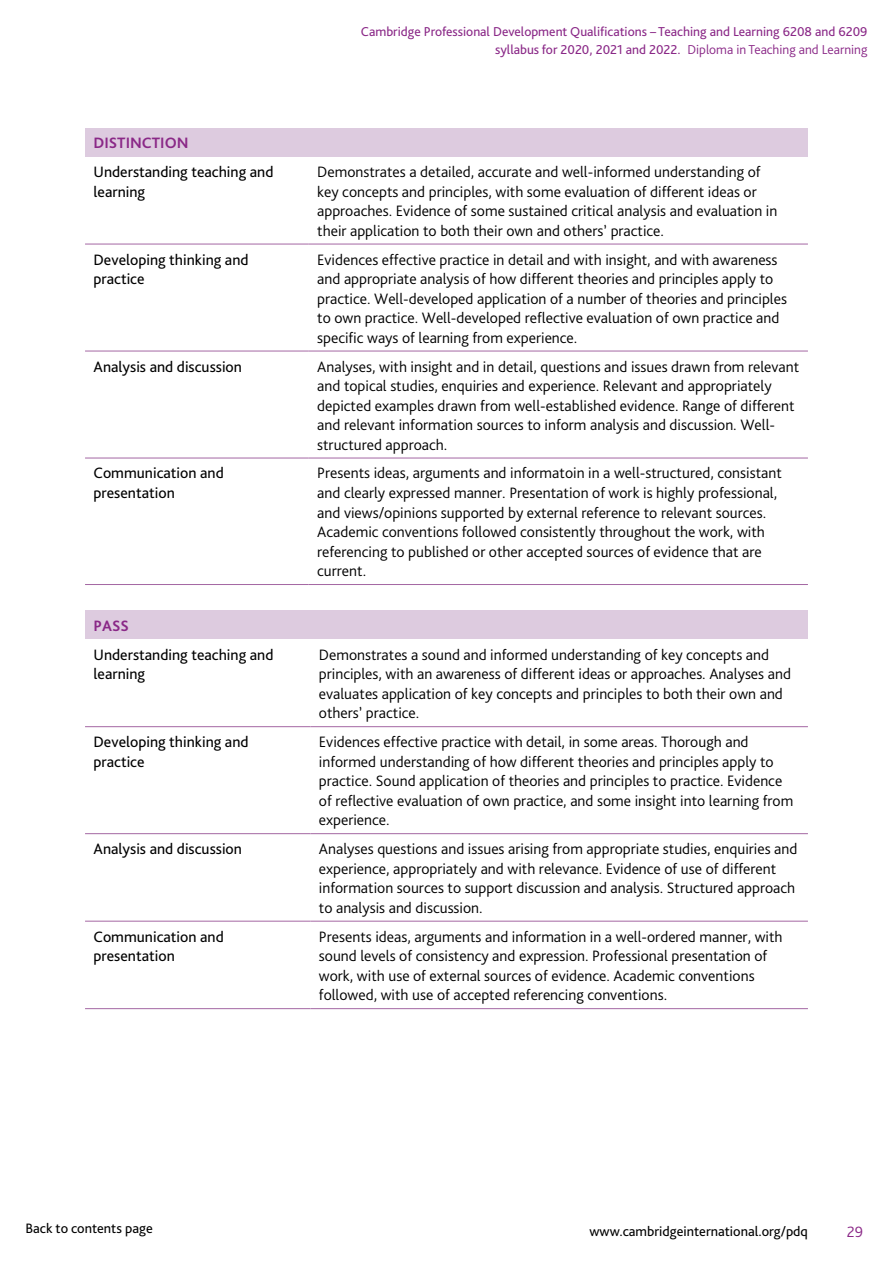
<style>
.page{position:relative;width:893px;height:1263px;background:#fff}
.page>*{position:absolute;margin:0;border:0;box-sizing:border-box;transform-origin:0 0}
.t1{font:300 15.75px/19.5px "Bliss Pro";color:#000}
.t2{font:15.75px/19.5px "Bliss Pro";color:#000}
.t3{font:700 15.75px "Bliss Pro";color:#8a2887}
.t4{font:300 15.75px "Bliss Pro";color:#8a2887}
.t5{font:14.25px "Bliss Pro";color:#000}
.t6{font:13.5px/18px "Bliss Pro";color:#8a2887;text-align:right}
.s1{font-weight:300}
</style>
<div class="page">
<div style="left:85px;top:128px;width:723px;height:29px;background:#ddcbdf"></div>
<hr style="left:85px;top:244px;width:224px;height:1px;background:#a467a3">
<hr style="left:309px;top:244px;width:499px;height:1px;background:#a467a3">
<hr style="left:85px;top:351px;width:224px;height:1px;background:#a467a3">
<hr style="left:309px;top:351px;width:499px;height:1px;background:#a467a3">
<hr style="left:85px;top:458px;width:224px;height:1px;background:#a467a3">
<hr style="left:309px;top:458px;width:499px;height:1px;background:#a467a3">
<hr style="left:85px;top:584px;width:224px;height:1px;background:#a467a3">
<hr style="left:309px;top:584px;width:499px;height:1px;background:#a467a3">
<div style="left:85px;top:610px;width:723px;height:29px;background:#ddcbdf"></div>
<hr style="left:85px;top:726px;width:225px;height:1px;background:#a467a3">
<hr style="left:310px;top:726px;width:498px;height:1px;background:#a467a3">
<hr style="left:85px;top:833px;width:225px;height:1px;background:#a467a3">
<hr style="left:310px;top:833px;width:498px;height:1px;background:#a467a3">
<hr style="left:85px;top:921px;width:225px;height:1px;background:#a467a3">
<hr style="left:310px;top:921px;width:498px;height:1px;background:#a467a3">
<hr style="left:85px;top:1008px;width:225px;height:1px;background:#a467a3">
<hr style="left:310px;top:1008px;width:498px;height:1px;background:#a467a3">
<p class="t6" style="left:361px;top:22px;width:508px">Cambridge Professional Development Qualifications – Teaching and Learning 6208 and 6209 syllabus for 2020, 2021 and 2022. <span class="s1">Diploma in Teaching and Learning</span></p>
<p class="t3" style="left:94px;top:133px;width:97px">DISTINCTION</p>
<p class="t2" style="left:94px;top:162px;width:181px">Understanding teaching and learning</p>
<p class="t1" style="left:317px;top:162px;width:462px">Demonstrates a detailed, accurate and well-informed understanding of key concepts and principles, with some evaluation of different ideas or approaches. Evidence of some sustained critical analysis and evaluation in their application to both their own and others’ practice.</p>
<p class="t2" style="left:94px;top:249px;width:157px">Developing thinking and practice</p>
<p class="t1" style="left:317px;top:249px;width:471px">Evidences effective practice in detail and with insight, and with awareness and appropriate analysis of how different theories and principles apply to practice. Well-developed application of a number of theories and principles to own practice. Well-developed reflective evaluation of own practice and specific ways of learning from experience.</p>
<p class="t2" style="left:94px;top:356px;width:150px">Analysis and discussion</p>
<p class="t1" style="left:317px;top:356px;width:484px">Analyses, with insight and in detail, questions and issues drawn from relevant and topical studies, enquiries and experience. Relevant and appropriately depicted examples drawn from well-established evidence. Range of different and relevant information sources to inform analysis and discussion. Well&shy;structured approach.</p>
<p class="t2" style="left:94px;top:463px;width:132px">Communication and presentation</p>
<p class="t1" style="left:317px;top:463px;width:466px">Presents ideas, arguments and informatoin in a well-structured, consistant and clearly expressed manner. Presentation of work is highly professional, and views/opinions supported by external reference to relevant sources.<br>Academic conventions followed consistently throughout the work, with referencing to published or other accepted sources of evidence that are current.</p>
<p class="t3" style="left:94px;top:616px;width:37px">PASS</p>
<p class="t2" style="left:94px;top:645px;width:181px">Understanding teaching and learning</p>
<p class="t1" style="left:319px;top:645px;width:474px">Demonstrates a sound and informed understanding of key concepts and principles, with an awareness of different ideas or approaches. Analyses and evaluates application of key concepts and principles to both their own and others’ practice.</p>
<p class="t2" style="left:94px;top:732px;width:157px">Developing thinking and practice</p>
<p class="t1" style="left:319px;top:732px;width:476px">Evidences effective practice with detail, in some areas. Thorough and informed understanding of how different theories and principles apply to practice. Sound application of theories and principles to practice. Evidence of reflective evaluation of own practice, and some insight into learning from experience.</p>
<p class="t2" style="left:94px;top:839px;width:150px">Analysis and discussion</p>
<p class="t1" style="left:319px;top:839px;width:480px">Analyses questions and issues arising from appropriate studies, enquiries and experience, appropriately and with relevance. Evidence of use of different information sources to support discussion and analysis. Structured approach to analysis and discussion.</p>
<p class="t2" style="left:94px;top:927px;width:132px">Communication and presentation</p>
<p class="t1" style="left:319px;top:926px;width:465px">Presents ideas, arguments and information in a well-ordered manner, with sound levels of consistency and expression. Professional presentation of work, with use of external sources of evidence. Academic conventions followed, with use of accepted referencing conventions.</p>
<p class="t5" style="left:26px;top:1219px;width:129px">Back to contents page</p>
<p class="t5" style="left:590px;top:1222px;width:220px">www.cambridgeinternational.org/pdq</p>
<p class="t4" style="left:847px;top:1222px;width:18px">29</p>
</div>
